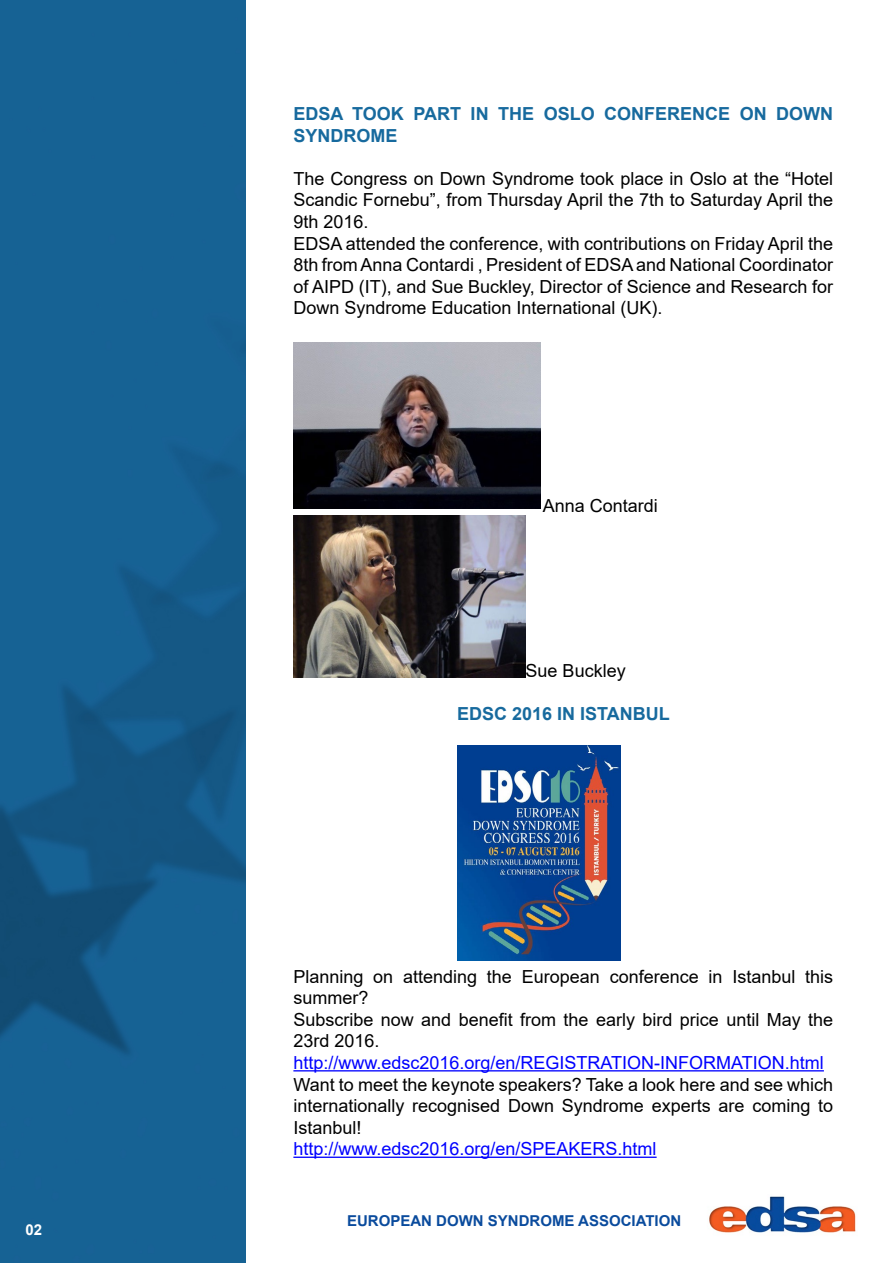
<style>
.page{position:relative;width:893px;height:1263px;background:#fff}
.page>*{position:absolute;margin:0;border:0;box-sizing:border-box;transform-origin:0 0}
.t1{font:18px/21.6px "Arial";color:#000}
.t2{font:18px "Arial";color:#00f}
.t3{font:700 18px/21.6px "Arial";color:#176a9e}
.t4{font:700 15px "Arial";color:#0a4b9d}
.t5{font:700 15px "Arial";color:#fff}
</style>
<div class="page">
<img style="left:709px;top:1196px;width:147px;height:37px">
<img style="left:0;top:0;width:245px;height:1263px">
<hr style="left:293px;top:1070px;width:531px;height:1px;background:#00f">
<hr style="left:293px;top:1156px;width:364px;height:2px;background:#00f">
<img style="left:293px;top:342px;width:248px;height:166px">
<img style="left:293px;top:516px;width:233px;height:161px">
<img style="left:458px;top:746px;width:162px;height:215px">
<p class="t5" style="left:26px;top:1219px;width:18px">02</p>
<p class="t3" style="left:293px;top:103px;width:541px">EDSA TOOK PART IN THE OSLO CONFERENCE ON DOWN<br>SYNDROME</p>
<p class="t1" style="left:293px;top:168px;width:541px">The Congress on Down Syndrome took place in Oslo at the “Hotel Scandic Fornebu”, from Thursday April the 7th to Saturday April the 9th 2016.<br>EDSA attended the conference, with contributions on Friday April the 8th from Anna Contardi , President of EDSA and National Coordinator of AIPD (IT), and Sue Buckley, Director of Science and Research for Down Syndrome Education International (UK).</p>
<p class="t1" style="left:543px;top:495px;width:117px">Anna Contardi</p>
<p class="t1" style="left:526px;top:660px;width:102px">Sue Buckley</p>
<p class="t3" style="left:457px;top:703px;width:214px">EDSC 2016 IN ISTANBUL</p>
<p class="t1" style="left:293px;top:965px;width:541px">Planning on attending the European conference in Istanbul this summer?<br>Subscribe now and benefit from the early bird price until May the 23rd 2016.</p>
<p class="t2" style="left:293px;top:1050px;width:532px">http://www.edsc2016.org/en/REGISTRATION-INFORMATION.html</p>
<p class="t1" style="left:293px;top:1073px;width:541px;text-align:justify">Want to meet the keynote speakers? Take a look here and see which internationally recognised Down Syndrome experts are coming to Istanbul!</p>
<p class="t2" style="left:293px;top:1136px;width:365px">http://www.edsc2016.org/en/SPEAKERS.html</p>
<p class="t4" style="left:347px;top:1210px;width:336px">EUROPEAN DOWN SYNDROME ASSOCIATION</p>
</div>
